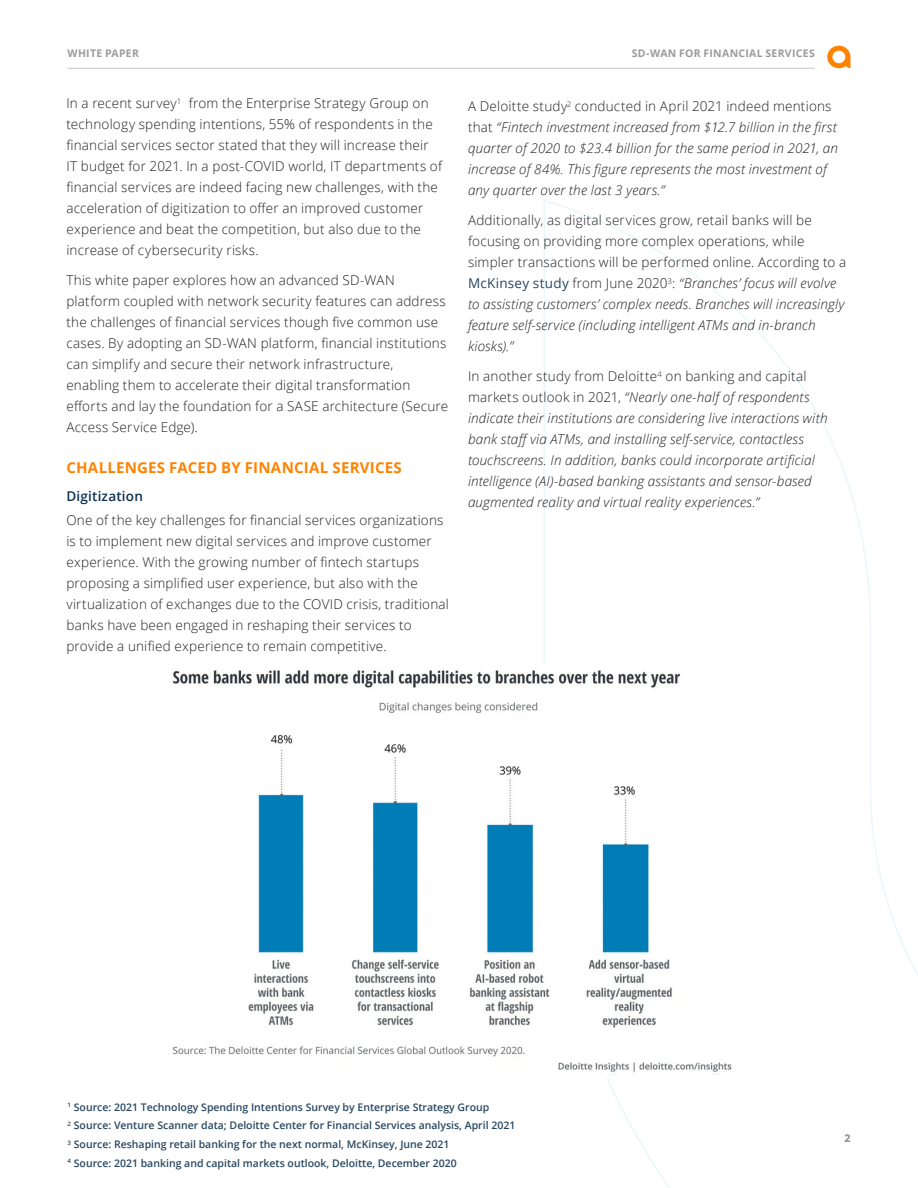
<style>
.page{position:relative;width:918px;height:1188px;background:#fff}
.page>*{position:absolute;margin:0;border:0;box-sizing:border-box;transform-origin:0 0}
.t1{font:700 15px "Open Sans";letter-spacing:.015em;color:#ff8300}
.t2{font:300 13.5px/21px "Open Sans";letter-spacing:.015em;color:#231f20}
.t3{font:italic 300 13.5px/21px "Open Sans";letter-spacing:.01em;color:#231f20}
.t4{font:600 13.5px "Open Sans";letter-spacing:.015em;color:#0f3250}
.Title__Subhead_12_15{font:600 10.5px "Open Sans";color:#274661}
.t5{font:700 10.5px "Open Sans";letter-spacing:.03em;color:#9c9b9b}
.s1{font-style:normal}
.s2{font-weight:400;color:#274661}
.s3{font-style:italic}
</style>
<div class="page">
<hr style="left:68px;top:68px;width:747px;height:1px;background:#c3c5c6">
<svg style="left:543px;top:45px;width:375px;height:1143px"></svg>
<img style="left:173px;top:665px;width:582px;height:413px">
<p class="t5" style="left:68px;top:45px;width:73px">WHITE PAPER</p>
<p class="t5" style="left:632px;top:45px;width:185px">SD-WAN FOR FINANCIAL SERVICES</p>
<p class="t2" style="left:66px;top:92px;width:377px">In a recent survey<sup>1</sup> from the Enterprise Strategy Group on technology spending intentions, 55% of respondents in the financial services sector stated that they will increase their IT budget for 2021. In a post-COVID world, IT departments of financial services are indeed facing new challenges, with the acceleration of digitization to offer an improved customer experience and beat the competition, but also due to the increase of cybersecurity risks.</p>
<p class="t2" style="left:66px;top:269px;width:383px">This white paper explores how an advanced SD-WAN platform coupled with network security features can address the challenges of financial services though five common use cases. By adopting an SD-WAN platform, financial institutions can simplify and secure their network infrastructure, enabling them to accelerate their digital transformation efforts and lay the foundation for a SASE architecture (Secure Access Service Edge).</p>
<p class="t1" style="left:66px;top:457px;width:337px">CHALLENGES FACED BY FINANCIAL SERVICES</p>
<p class="t4" style="left:66px;top:487px;width:78px">Digitization</p>
<p class="t2" style="left:66px;top:509px;width:384px">One of the key challenges for financial services organizations is to implement new digital services and improve customer experience. With the growing number of fintech startups proposing a simplified user experience, but also with the virtualization of exchanges due to the COVID crisis, traditional banks have been engaged in reshaping their services to provide a unified experience to remain competitive.</p>
<p class="t3" style="left:468px;top:95px;width:372px"><span class="s1">A Deloitte study</span><sup>2</sup> <span class="s1">conducted in April 2021 indeed mentions that</span> “Fintech investment increased from $12.7 billion in the first quarter of 2020 to $23.4 billion for the same period in 2021, an increase of 84%. This figure represents the most investment of any quarter over the last 3 years.”</p>
<p class="t2" style="left:468px;top:209px;width:380px">Additionally, as digital services grow, retail banks will be focusing on providing more complex operations, while simpler transactions will be performed online. According to a <span class="s2">McKinsey study</span> from June 2020<sup>3</sup>: <span class="s3">“Branches’ focus will evolve to assisting customers’ complex needs. Branches will increasingly feature self-service (including intelligent ATMs and in-branch kiosks).”</span></p>
<p class="t3" style="left:468px;top:365px;width:361px"><span class="s1">In another study from Deloitte</span><sup>4</sup> <span class="s1">on banking and capital markets outlook in 2021,</span> “Nearly one-half of respondents indicate their institutions are considering live interactions with bank staff via ATMs, and installing self-service, contactless touchscreens. In addition, banks could incorporate artificial intelligence (AI)-based banking assistants and sensor-based augmented reality and virtual reality experiences.”</p>
<p class="Title__Subhead_12_15" style="left:68px;top:1100px;width:423px"><sup>1</sup> Source: 2021 Technology Spending Intentions Survey by Enterprise Strategy Group</p>
<p class="Title__Subhead_12_15" style="left:68px;top:1118px;width:449px"><sup>2</sup> Source: Venture Scanner data; Deloitte Center for Financial Services analysis, April 2021</p>
<p class="Title__Subhead_12_15" style="left:68px;top:1137px;width:383px"><sup>3</sup> Source: Reshaping retail banking for the next normal, McKinsey, June 2021</p>
<p class="Title__Subhead_12_15" style="left:68px;top:1156px;width:391px"><sup>4</sup> Source: 2021 banking and capital markets outlook, Deloitte, December 2020</p>
<p class="t5" style="left:845px;top:1131px;width:7px">2</p>
</div>
